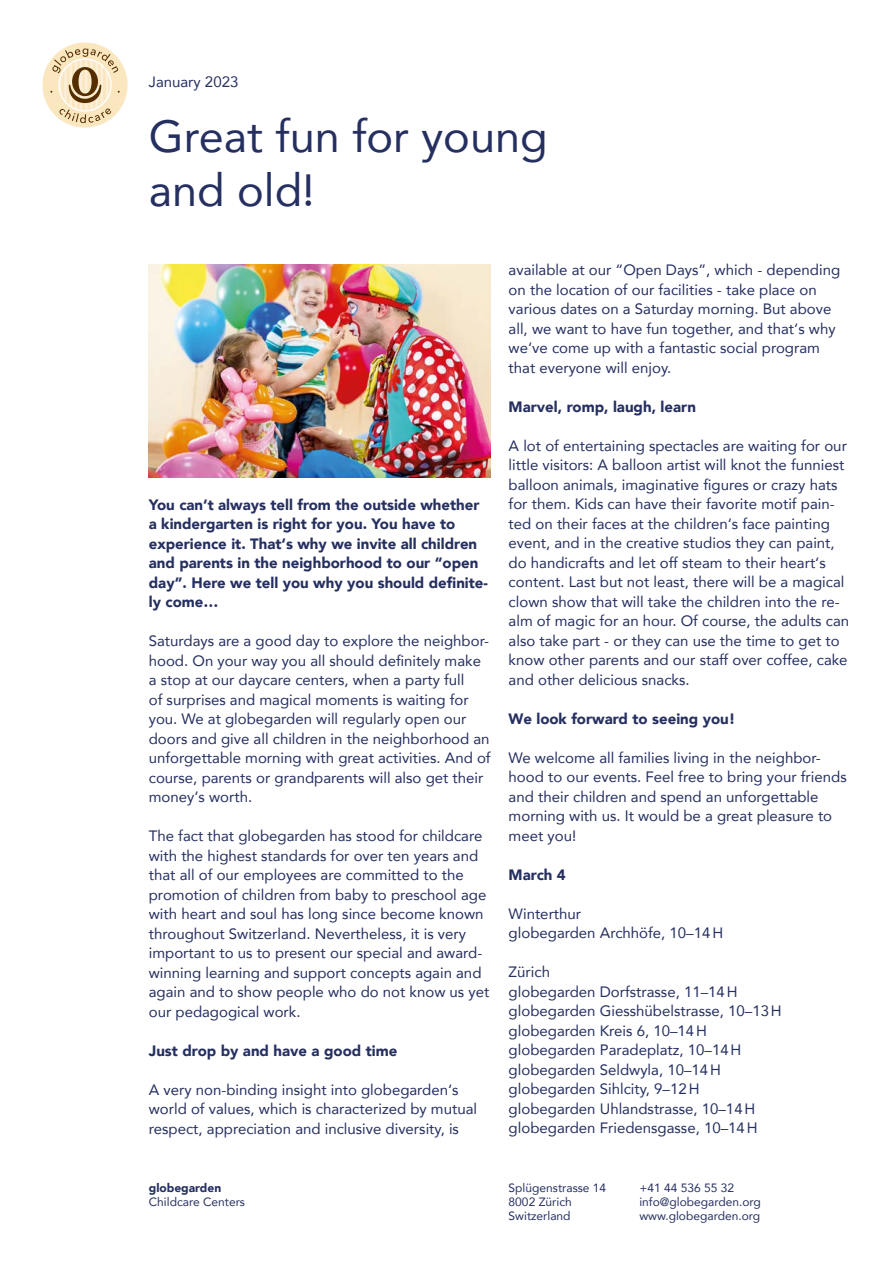
<style>
.page{position:relative;width:893px;height:1263px;background:#fff}
.page>*{position:absolute;margin:0;border:0;box-sizing:border-box;transform-origin:0 0}
.t1{font:45px/54px "Avenir";color:#252f60}
.t2{font:15px/19.5px "Avenir";color:#252f60}
.t3{font:900 15px/19.5px "Avenir";color:#252f60}
.t4{font:12px/14.4px "Avenir";color:#252f60}
.t5{font:900 12px "Avenir";color:#252f60}
</style>
<div class="page">
<div style="left:43px;top:43px;width:85px;height:85px;background:#fae6bf;border-radius:50%"></div>
<svg style="left:50px;top:48px;width:70px;height:75px"></svg>
<img style="left:149px;top:264px;width:342px;height:214px">
<p class="t2" style="left:149px;top:71px;width:91px">January 2023</p>
<h1 class="t1" style="left:149px;top:108px;width:400px">Great fun for young and old!</h1>
<p class="t3" style="left:149px;top:494px;width:341px">You can‘t always tell from the outside whether a kindergarten is right for you. You have to experience it. That‘s why we invite all children and parents in the neighborhood to our “open day”. Here we tell you why you should definite&shy;ly come…</p>
<p class="t2" style="left:149px;top:631px;width:343px">Saturdays are a good day to explore the neighbor&shy;hood. On your way you all should definitely make a stop at our daycare centers, when a party full<br>of surprises and magical moments is waiting for you. We at globegarden will regularly open our doors and give all children in the neighborhood an unforgettable morning with great activities. And of course, parents or grandparents will also get their money‘s worth.</p>
<p class="t2" style="left:149px;top:826px;width:342px">The fact that globegarden has stood for childcare with the highest standards for over ten years and that all of our employees are committed to the promotion of children from baby to preschool age with heart and soul has long since become known throughout Switzerland. Nevertheless, it is very important to us to present our special and award&shy;winning learning and support concepts again and again and to show people who do not know us yet our pedagogical work.</p>
<p class="t3" style="left:149px;top:1040px;width:250px">Just drop by and have a good time</p>
<p class="t2" style="left:149px;top:1079px;width:330px">A very non-binding insight into globegarden‘s world of values, which is characterized by mutual respect, appreciation and inclusive diversity, is</p>
<p class="t2" style="left:509px;top:260px;width:333px">available at our “Open Days”, which - depending on the location of our facilities - take place on various dates on a Saturday morning. But above all, we want to have fun together, and that‘s why we‘ve come up with a fantastic social program that everyone will enjoy.</p>
<p class="t3" style="left:509px;top:396px;width:189px">Marvel, romp, laugh, learn</p>
<p class="t2" style="left:509px;top:435px;width:342px">A lot of entertaining spectacles are waiting for our little visitors: A balloon artist will knot the funniest balloon animals, imaginative figures or crazy hats for them. Kids can have their favorite motif pain&shy;ted on their faces at the children‘s face painting event, and in the creative studios they can paint, do handicrafts and let off steam to their heart‘s content. Last but not least, there will be a magical clown show that will take the children into the re&shy;alm of magic for an hour. Of course, the adults can also take part - or they can use the time to get to know other parents and our staff over coffee, cake and other delicious snacks.</p>
<p class="t3" style="left:509px;top:708px;width:228px">We look forward to seeing you!</p>
<p class="t2" style="left:509px;top:747px;width:340px">We welcome all families living in the neighbor&shy;hood to our events. Feel free to bring your friends and their children and spend an unforgettable morning with us. It would be a great pleasure to meet you!</p>
<p class="t3" style="left:509px;top:864px;width:59px">March 4</p>
<p class="t2" style="left:509px;top:903px;width:216px">Winterthur<br>globegarden Archhöfe, 10–14H</p>
<p class="t2" style="left:509px;top:962px;width:275px">Zürich<br>globegarden Dorfstrasse, 11–14H globegarden Giesshübelstrasse, 10–13H globegarden Kreis 6, 10–14H globegarden Paradeplatz, 10–14H globegarden Seldwyla, 10–14H globegarden Sihlcity, 9–12H globegarden Uhlandstrasse, 10–14H globegarden Friedensgasse, 10–14H</p>
<p class="t5" style="left:149px;top:1177px;width:74px">globegarden</p>
<p class="t4" style="left:149px;top:1194px;width:98px">Childcare Centers</p>
<p class="t4" style="left:509px;top:1180px;width:99px">Splügenstrasse 14<br>8002 Zürich<br>Switzerland</p>
<p class="t4" style="left:639px;top:1180px;width:123px">+41 44 536 55 32 info@globegarden.org www.globegarden.org</p>
</div>
